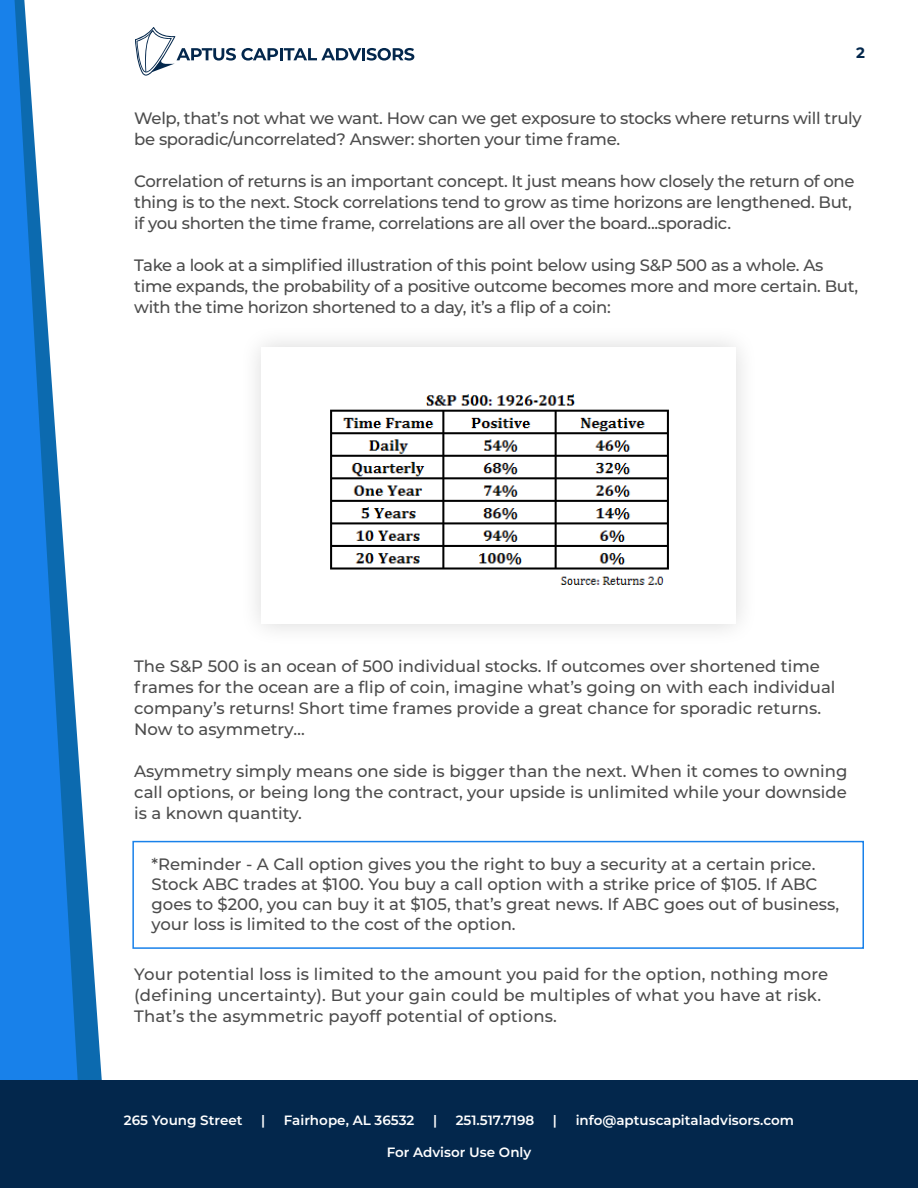
<style>
.page{position:relative;width:918px;height:1188px;background:#fff}
.page>*{position:absolute;margin:0;border:0;box-sizing:border-box;transform-origin:0 0}
.t1{font:500 16.5px/21px "Montserrat";letter-spacing:-.01em;color:#4c4c4c}
.t2{font:500 16.5px/21px "Montserrat";letter-spacing:.01em;color:#4c4c4c}
.t3{font:700 15px "Montserrat";color:#03274c}
.t4{font:600 13.5px "Montserrat";color:#fff}
</style>
<div class="page">
<svg style="left:135px;top:27px;width:279px;height:49px"></svg>
<div style="left:0;top:1080px;width:918px;height:108px;background:#03274c"></div>
<svg style="left:78px;top:749px;width:24px;height:331px"></svg>
<svg style="left:0;top:0;width:78px;height:1080px;fill:#1881ea"></svg>
<div style="left:239px;top:324px;width:520px;height:323px;background:#fafafa"></div>
<div style="left:262px;top:347px;width:474px;height:277px;background:#fff"></div>
<img style="left:330px;top:394px;width:339px;height:191px">
<div style="left:132px;top:841px;width:732px;height:108px;border:2px solid #1881ea"></div>
<p class="t3" style="left:856px;top:42px;width:10px">2</p>
<p class="t1" style="left:134px;top:107px;width:729px">Welp, that’s not what we want. How can we get exposure to stocks where returns will truly be sporadic/uncorrelated? Answer: shorten your time frame.</p>
<p class="t1" style="left:134px;top:170px;width:722px">Correlation of returns is an important concept. It just means how closely the return of one thing is to the next. Stock correlations tend to grow as time horizons are lengthened. But, if you shorten the time frame, correlations are all over the board...sporadic.</p>
<p class="t1" style="left:134px;top:254px;width:725px">Take a look at a simplified illustration of this point below using S&amp;P 500 as a whole. As time expands, the probability of a positive outcome becomes more and more certain. But, with the time horizon shortened to a day, it’s a flip of a coin:</p>
<p class="t1" style="left:134px;top:655px;width:703px">The S&amp;P 500 is an ocean of 500 individual stocks. If outcomes over shortened time frames for the ocean are a flip of coin, imagine what’s going on with each individual company’s returns! Short time frames provide a great chance for sporadic returns.<br>Now to asymmetry…</p>
<p class="t1" style="left:134px;top:760px;width:715px;text-align:justify">Asymmetry simply means one side is bigger than the next. When it comes to owning call options, or being long the contract, your upside is unlimited while your downside is a known quantity.</p>
<p class="t1" style="left:152px;top:854px;width:689px;line-height:19.8px">*Reminder - A Call option gives you the right to buy a security at a certain price.<br>Stock ABC trades at $100. You buy a call option with a strike price of $105. If ABC goes to $200, you can buy it at $105, that’s great news. If ABC goes out of business, your loss is limited to the cost of the option.</p>
<p class="t2" style="left:134px;top:963px;width:696px">Your potential loss is limited to the amount you paid for the option, nothing more (defining uncertainty). But your gain could be multiples of what you have at risk.<br>That’s the asymmetric payoff potential of options.</p>
<p class="t4" style="left:124px;top:1110px;width:120px">265 Young Street</p>
<p class="t4" style="left:261px;top:1110px;width:6px">|</p>
<p class="t4" style="left:284px;top:1110px;width:132px">Fairhope, AL 36532</p>
<p class="t4" style="left:433px;top:1110px;width:6px">|</p>
<p class="t4" style="left:456px;top:1110px;width:80px">251.517.7198</p>
<p class="t4" style="left:553px;top:1110px;width:6px">|</p>
<p class="t4" style="left:576px;top:1110px;width:220px">info@aptuscapitaladvisors.com</p>
<p class="t4" style="left:387px;top:1142px;width:146px">For Advisor Use Only</p>
</div>
